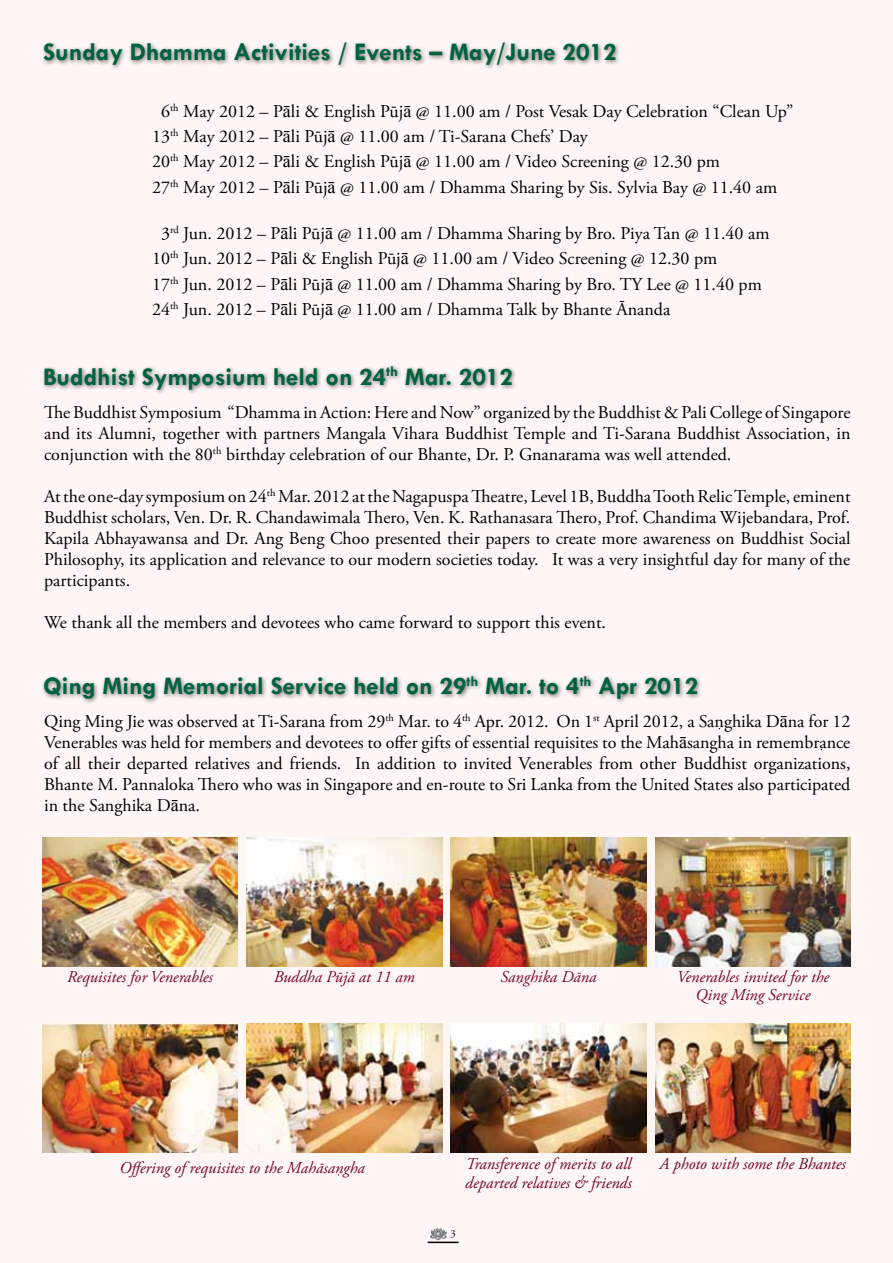
<style>
.page{position:relative;width:893px;height:1263px;background:#fef6f4}
.page>*{position:absolute;margin:0;border:0;box-sizing:border-box;transform-origin:0 0}
.t1{font:700 25.5px "Tw Cen";color:#006243}
.t2{font:18px/21px "Adobe Garamond Pro";color:#000;text-align:justify}
.t3{font:italic 16.5px/18px "Adobe Garamond Pro";color:#72052b}
.t4{font:10.5px "Adobe Garamond Pro";color:#000}
.s1{font-family:"Times New Roman"}
</style>
<div class="page">
<div style="left:41px;top:40px;width:580px;height:31px;background:#000;opacity:.5"></div>
<div style="left:41px;top:363px;width:476px;height:32px;background:#000;opacity:.5"></div>
<div style="left:41px;top:672px;width:662px;height:33px;background:#000;opacity:.5"></div>
<img style="left:43px;top:838px;width:195px;height:128px">
<img style="left:43px;top:1024px;width:195px;height:128px">
<img style="left:247px;top:838px;width:195px;height:128px">
<img style="left:247px;top:1024px;width:195px;height:128px">
<img style="left:451px;top:838px;width:195px;height:128px">
<img style="left:451px;top:1024px;width:195px;height:128px">
<img style="left:655px;top:838px;width:195px;height:128px">
<img style="left:655px;top:1024px;width:195px;height:128px">
<hr style="left:428px;top:1241px;width:31px;height:2px;background:#000">
<svg style="left:430px;top:1228px;width:7px;height:11px"></svg>
<h1 class="t1" style="left:43px;top:37px;width:575px">Sunday Dhamma Activities / Events – May/June 2012</h1>
<p class="t2" style="left:152px;top:99px;width:643px;line-height:25.2px;text-align:left;text-indent:9px">6<sup>th</sup> May 2012 – P<span class="s1">ā</span>li &amp; English Pūj<span class="s1">ā</span> @ 11.00 am / Post Vesak Day Celebration “Clean Up” 13<sup>th</sup> May 2012 – P<span class="s1">ā</span>li Pūj<span class="s1">ā</span> @ 11.00 am / Ti-Sarana Chefs’ Day<br>20<sup>th</sup> May 2012 – P<span class="s1">ā</span>li &amp; English Pūj<span class="s1">ā</span> @ 11.00 am / Video Screening @ 12.30 pm<br>27<sup>th</sup> May 2012 – P<span class="s1">ā</span>li Pūj<span class="s1">ā</span> @ 11.00 am / Dhamma Sharing by Sis. Sylvia Bay @ 11.40 am</p>
<p class="t2" style="left:152px;top:221px;width:619px;line-height:25.2px;text-align:left;text-indent:9px">3<sup>rd</sup> Jun. 2012 – P<span class="s1">ā</span>li Pūj<span class="s1">ā</span> @ 11.00 am / Dhamma Sharing by Bro. Piya Tan @ 11.40 am 10<sup>th</sup> Jun. 2012 – P<span class="s1">ā</span>li &amp; English Pūj<span class="s1">ā</span> @ 11.00 am / Video Screening @ 12.30 pm<br>17<sup>th</sup> Jun. 2012 – P<span class="s1">ā</span>li Pūj<span class="s1">ā</span> @ 11.00 am / Dhamma Sharing by Bro. TY Lee @ 11.40 pm 24<sup>th</sup> Jun. 2012 – P<span class="s1">ā</span>li Pūj<span class="s1">ā</span> @ 11.00 am / Dhamma Talk by Bhante Ānanda</p>
<h1 class="t1" style="left:43px;top:361px;width:471px">Buddhist Symposium held on 24<sup>th</sup> Mar. 2012</h1>
<p class="t2" style="left:44px;top:402px;width:808px">The Buddhist Symposium “Dhamma in Action: Here and Now” organized by the Buddhist &amp; Pali College of Singapore and its Alumni, together with partners Mangala Vihara Buddhist Temple and Ti-Sarana Buddhist Association, in conjunction with the 80<sup>th</sup> birthday celebration of our Bhante, Dr. P. Gnanarama was well attended.</p>
<p class="t2" style="left:44px;top:486px;width:808px">At the one-day symposium on 24<sup>th</sup> Mar. 2012 at the Nagapuspa Theatre, Level 1B, Buddha Tooth Relic Temple, eminent Buddhist scholars, Ven. Dr. R. Chandawimala Thero, Ven. K. Rathanasara Thero, Prof. Chandima Wijebandara, Prof.<br>Kapila Abhayawansa and Dr. Ang Beng Choo presented their papers to create more awareness on Buddhist Social Philosophy, its application and relevance to our modern societies today. It was a very insightful day for many of the participants.</p>
<p class="t2" style="left:44px;top:612px;width:563px">We thank all the members and devotees who came forward to support this event.</p>
<h1 class="t1" style="left:43px;top:671px;width:657px">Qing Ming Memorial Service held on 29<sup>th</sup> Mar. to 4<sup>th</sup> Apr 2012</h1>
<p class="t2" style="left:44px;top:711px;width:808px">Qing Ming Jie was observed at Ti-Sarana from 29<sup>th</sup> Mar. to 4<sup>th</sup> Apr. 2012. On 1<sup>st</sup> April 2012, a Sanghika D<span class="s1">ā</span>na for 12<br>Venerables was held for members and devotees to offer gifts of essential requisites to the Mah<span class="s1">ā</span>sangha in remembrance of all their departed relatives and friends. In addition to invited Venerables from other Buddhist organizations, Bhante M. Pannaloka Thero who was in Singapore and en-route to Sri Lanka from the United States also participated in the Sanghika D<span class="s1">ā</span>na.</p>
<p class="t3" style="left:67px;top:968px;width:147px">Requisites for Venerables</p>
<p class="t3" style="left:274px;top:968px;width:143px">Buddha Pūjā at 11 am</p>
<p class="t3" style="left:501px;top:968px;width:97px">Sanghika Dāna</p>
<p class="t3" style="left:677px;top:968px;width:154px;text-align:center">Venerables invited for the<br>Qing Ming Service</p>
<p class="t3" style="left:119px;top:1159px;width:247px">Offering of requisites to the Mahāsangha</p>
<p class="t3" style="left:465px;top:1156px;width:168px">Transference of merits to all departed relatives &amp; friends</p>
<p class="t3" style="left:659px;top:1156px;width:188px">A photo with some the Bhantes</p>
<p class="t4" style="left:450px;top:1228px;width:7px">3</p>
</div>
